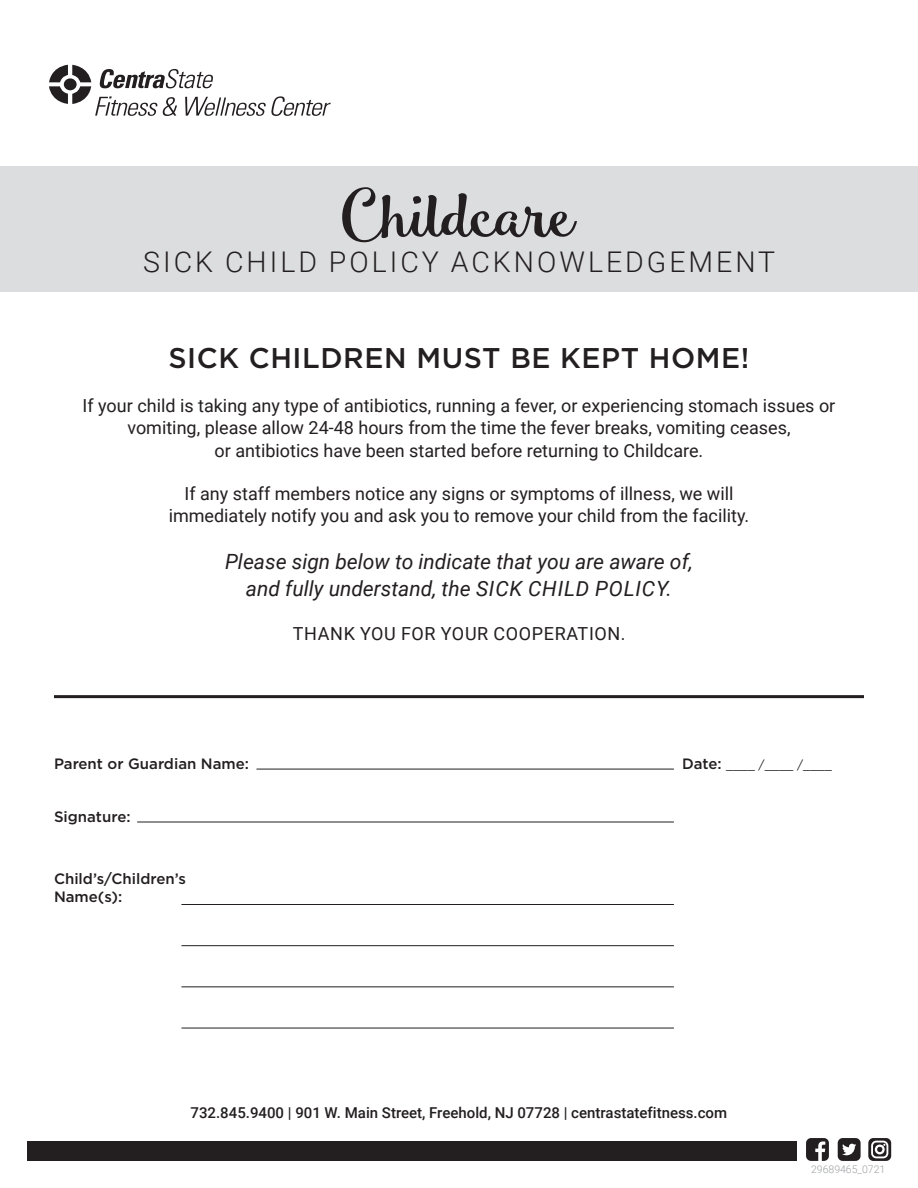
<style>
.page{position:relative;width:918px;height:1188px;background:#fff}
.page>*{position:absolute;margin:0;border:0;box-sizing:border-box;transform-origin:0 0}
.t1{font:63.45px "Smoothie Shoppe";letter-spacing:-.065em;color:#231f20;scale:1.11 1}
.t2{font:300 28.5px "Roboto";letter-spacing:.105em;color:#231f20}
.t3{font:500 28.5px "Gotham";letter-spacing:.02em;color:#231f20}
.t4{font:italic 21px/27px "Roboto";color:#231f20;text-align:center}
.t5{font:18px/22.5px "Roboto";color:#231f20;text-align:center}
.t6{font:18px "Roboto";letter-spacing:.035em;color:#231f20}
.t7{font:500 15px "Roboto";color:#231f20}
.t8{font:500 15px/18px "Gotham";color:#231f20}
.t9{font:12px "Gotham";color:#231f20}
.t10{font:300 10.5px "Roboto";color:#9d9fa2}
.s1{font-weight:500;font-size:15px}
</style>
<div class="page">
<div style="left:27px;top:1141px;width:770px;height:20px;background:#231f20"></div>
<svg style="left:868px;top:1138px;width:23px;height:23px"></svg>
<svg style="left:806px;top:1138px;width:23px;height:23px"></svg>
<svg style="left:838px;top:1138px;width:23px;height:23px"></svg>
<svg style="left:49px;top:65px;width:282px;height:51px"></svg>
<hr style="left:256px;top:769px;width:418px;height:1px;background:#231f20">
<hr style="left:137px;top:822px;width:537px;height:1px;background:#231f20">
<hr style="left:181px;top:904px;width:493px;height:1px;background:#231f20">
<hr style="left:181px;top:945px;width:493px;height:1px;background:#231f20">
<hr style="left:181px;top:986px;width:493px;height:1px;background:#231f20">
<hr style="left:181px;top:1028px;width:493px;height:1px;background:#231f20">
<hr style="left:54px;top:695px;width:810px;height:3px;background:#231f20">
<div style="left:0;top:167px;width:918px;height:125px;background:#dcdddf"></div>
<p class="t1" style="left:341px;top:176px;width:214px">Childcare</p>
<p class="t2" style="left:143px;top:242px;width:634px">SICK CHILD POLICY ACKNOWLEDGEMENT</p>
<p class="t3" style="left:168px;top:341px;width:583px">SICK CHILDREN MUST BE KEPT HOME!</p>
<p class="t5" style="left:83px;top:393px;width:754px">If your child is taking any type of antibiotics, running a fever, or experiencing stomach issues or vomiting, please allow 24-48 hours from the time the fever breaks, vomiting ceases,<br>or antibiotics have been started before returning to Childcare.</p>
<p class="t5" style="left:169px;top:481px;width:582px">If any staff members notice any signs or symptoms of illness, we will immediately notify you and ask you to remove your child from the facility.</p>
<p class="t4" style="left:225px;top:548px;width:469px">Please sign below to indicate that you are aware of, and fully understand, the SICK CHILD POLICY.</p>
<p class="t6" style="left:293px;top:621px;width:334px">THANK YOU FOR YOUR COOPERATION.</p>
<p class="t8" style="left:54px;top:755px;width:197px">Parent or Guardian Name:</p>
<p class="t8" style="left:54px;top:808px;width:78px">Signature:</p>
<p class="t8" style="left:54px;top:869px;width:133px">Child’s/Children’s<br>Name(s):</p>
<p class="t9" style="left:682px;top:758px;width:151px"><span class="s1">Date:</span> ____ /____ /____</p>
<p class="t7" style="left:191px;top:1102px;width:538px">732.845.9400 | 901 W. Main Street, Freehold, NJ 07728 | centrastatefitness.com</p>
<p class="t10" style="left:811px;top:1162px;width:76px">29689465_0721</p>
</div>
